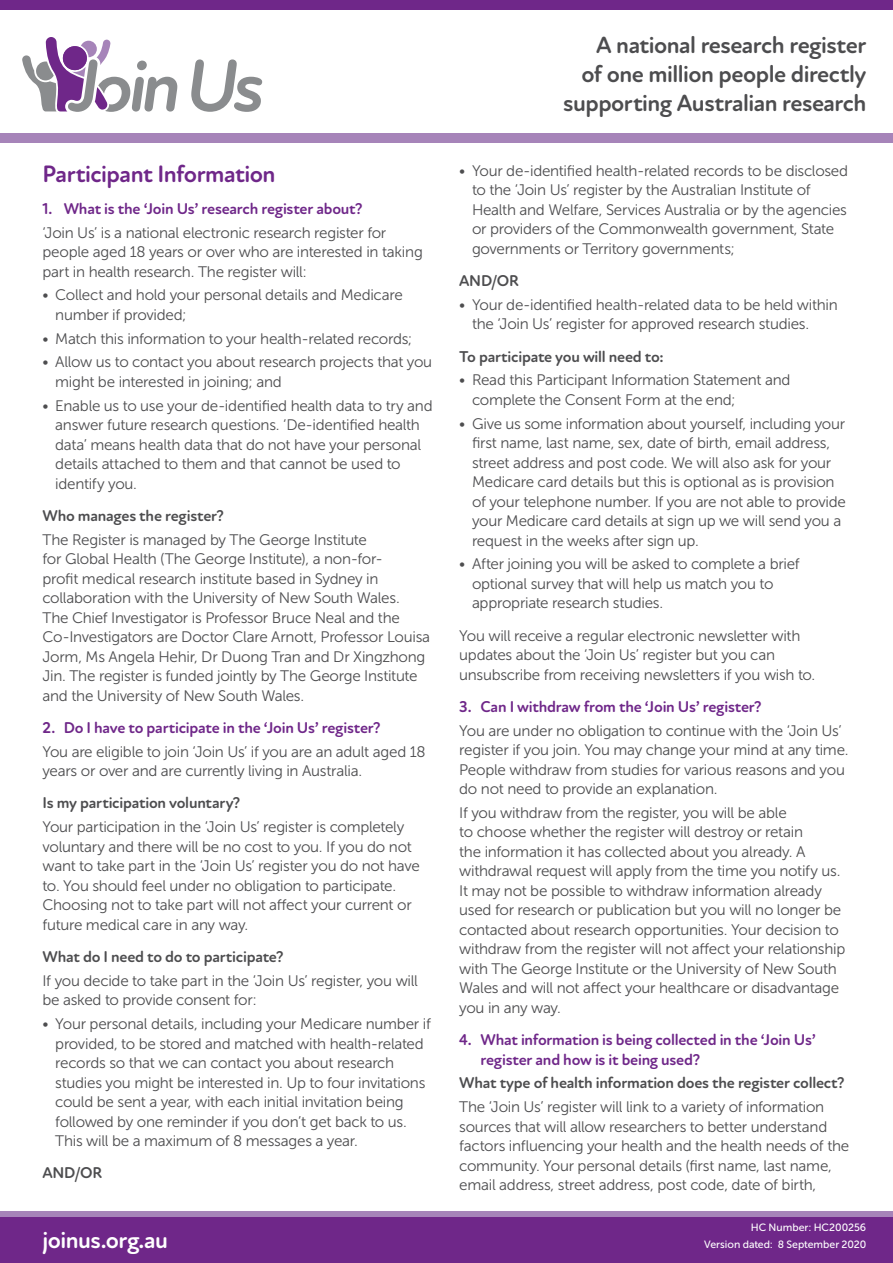
<style>
.page{position:relative;width:893px;height:1263px;background:#fff}
.page>*{position:absolute;margin:0;border:0;box-sizing:border-box;transform-origin:0 0}
._5__BigQuote{font:700 24.15px "Atten Round New";letter-spacing:-.02em;color:#6f2789}
._5__BigQuote-2{font:700 24px/28.8px "Atten Round New";letter-spacing:-.02em;color:#4d4d4f;text-align:right}
._5__BigQuote-3{font:700 24px "Atten Round New";letter-spacing:-.02em;color:#fff}
._5__BigQuote-4{font:700 15.9px/19.5px "Atten Round New";letter-spacing:-.015em;color:#6f2789}
._5__BigQuote-5{font:700 15.9px "Atten Round New";letter-spacing:-.015em;color:#4d4d4f}
._5__BigQuote-6{font:15.15px/19.5px "Museo Sans 300";letter-spacing:-.02em;color:#4d4d4f}
._5__BigQuote-7{font:10.5px "Museo Sans 500";color:#fff}
</style>
<div class="page">
<div style="left:0;top:133px;width:893px;height:10px;background:#a684b9"></div>
<svg style="left:191px;top:59px;width:71px;height:53px"></svg>
<svg style="left:22px;top:37px;width:155px;height:75px"></svg>
<div style="left:0;top:1215px;width:893px;height:48px;background:#6f2789"></div>
<div style="left:0;top:1211px;width:893px;height:5px;background:#a684b9"></div>
<div style="left:0;top:0;width:893px;height:9px;background:#6f2789"></div>
<p class="_5__BigQuote" style="left:43px;top:159px;width:235px">Participant Information</p>
<p class="_5__BigQuote-4" style="left:43px;top:199px;width:321px">1. What is the ‘Join Us’ research register about?</p>
<p class="_5__BigQuote-6" style="left:43px;top:223px;width:382px">‘Join Us’ is a national electronic research register for people aged 18 years or over who are interested in taking part in health research. The register will:</p>
<p class="_5__BigQuote-6" style="left:55px;top:285px;width:349px;text-indent:-13px">• Collect and hold your personal details and Medicare number if provided;</p>
<p class="_5__BigQuote-6" style="left:43px;top:329px;width:371px">• Match this information to your health-related records;</p>
<p class="_5__BigQuote-6" style="left:55px;top:352px;width:378px;text-indent:-13px">• Allow us to contact you about research projects that you might be interested in joining; and</p>
<p class="_5__BigQuote-6" style="left:55px;top:396px;width:379px;text-indent:-13px">• Enable us to use your de-identified health data to try and answer future research questions. ‘De-identified health data’ means health data that do not have your personal details attached to them and that cannot be used to identify you.</p>
<p class="_5__BigQuote-5" style="left:43px;top:506px;width:183px">Who manages the register?</p>
<p class="_5__BigQuote-6" style="left:43px;top:530px;width:389px">The Register is managed by The George Institute<br>for Global Health (The George Institute), a non-for-<br>profit medical research institute based in Sydney in collaboration with the University of New South Wales.<br>The Chief Investigator is Professor Bruce Neal and the Co-Investigators are Doctor Clare Arnott, Professor Louisa Jorm, Ms Angela Hehir, Dr Duong Tran and Dr Xingzhong Jin. The register is funded jointly by The George Institute and the University of New South Wales.</p>
<p class="_5__BigQuote-4" style="left:43px;top:718px;width:340px">2. Do I have to participate in the ‘Join Us’ register?</p>
<p class="_5__BigQuote-6" style="left:43px;top:742px;width:385px">You are eligible to join ‘Join Us’ if you are an adult aged 18 years or over and are currently living in Australia.</p>
<p class="_5__BigQuote-5" style="left:43px;top:794px;width:199px">Is my participation voluntary?</p>
<p class="_5__BigQuote-6" style="left:43px;top:817px;width:379px">Your participation in the ‘Join Us’ register is completely voluntary and there will be no cost to you. If you do not want to take part in the ‘Join Us’ register you do not have to. You should feel under no obligation to participate.<br>Choosing not to take part will not affect your current or future medical care in any way.</p>
<p class="_5__BigQuote-5" style="left:43px;top:947px;width:242px">What do I need to do to participate?</p>
<p class="_5__BigQuote-6" style="left:43px;top:971px;width:377px">If you decide to take part in the ‘Join Us’ register, you will be asked to provide consent for:</p>
<p class="_5__BigQuote-6" style="left:55px;top:1014px;width:377px;text-indent:-13px">• Your personal details, including your Medicare number if provided, to be stored and matched with health-related records so that we can contact you about research studies you might be interested in. Up to four invitations could be sent a year, with each initial invitation being followed by one reminder if you don’t get back to us.<br>This will be a maximum of 8 messages a year.</p>
<p class="_5__BigQuote-5" style="left:43px;top:1163px;width:61px">AND/OR</p>
<p class="_5__BigQuote-3" style="left:43px;top:1225px;width:127px">joinus.org.au</p>
<p class="_5__BigQuote-2" style="left:563px;top:31px;width:305px">A national research register<br>of one million people directly supporting Australian research</p>
<p class="_5__BigQuote-6" style="left:472px;top:161px;width:378px;text-indent:-13px">• Your de-identified health-related records to be disclosed to the ‘Join Us’ register by the Australian Institute of Health and Welfare, Services Australia or by the agencies or providers of the Commonwealth government, State governments or Territory governments;</p>
<p class="_5__BigQuote-5" style="left:459px;top:271px;width:61px">AND/OR</p>
<p class="_5__BigQuote-6" style="left:472px;top:295px;width:367px;text-indent:-13px">• Your de-identified health-related data to be held within the ‘Join Us’ register for approved research studies.</p>
<p class="_5__BigQuote-5" style="left:459px;top:347px;width:206px">To participate you will need to:</p>
<p class="_5__BigQuote-6" style="left:472px;top:370px;width:320px;text-indent:-13px">• Read this Participant Information Statement and complete the Consent Form at the end;</p>
<p class="_5__BigQuote-6" style="left:472px;top:414px;width:375px;text-indent:-13px">• Give us some information about yourself, including your first name, last name, sex, date of birth, email address, street address and post code. We will also ask for your Medicare card details but this is optional as is provision of your telephone number. If you are not able to provide your Medicare card details at sign up we will send you a request in the weeks after sign up.</p>
<p class="_5__BigQuote-6" style="left:472px;top:554px;width:329px;text-indent:-13px">• After joining you will be asked to complete a brief optional survey that will help us match you to appropriate research studies.</p>
<p class="_5__BigQuote-6" style="left:459px;top:626px;width:358px">You will receive a regular electronic newsletter with updates about the ‘Join Us’ register but you can unsubscribe from receiving newsletters if you wish to.</p>
<p class="_5__BigQuote-4" style="left:459px;top:697px;width:304px">3. Can I withdraw from the ‘Join Us’ register?</p>
<p class="_5__BigQuote-6" style="left:459px;top:721px;width:391px">You are under no obligation to continue with the ‘Join Us’ register if you join. You may change your mind at any time.<br>People withdraw from studies for various reasons and you do not need to provide an explanation.</p>
<p class="_5__BigQuote-6" style="left:459px;top:803px;width:388px">If you withdraw from the register, you will be able<br>to choose whether the register will destroy or retain<br>the information it has collected about you already. A withdrawal request will apply from the time you notify us.<br>It may not be possible to withdraw information already used for research or publication but you will no longer be contacted about research opportunities. Your decision to withdraw from the register will not affect your relationship with The George Institute or the University of New South Wales and will not affect your healthcare or disadvantage you in any way.</p>
<p class="_5__BigQuote-4" style="left:480px;top:1030px;width:337px;text-indent:-21px">4. What information is being collected in the ‘Join Us’ register and how is it being used?</p>
<p class="_5__BigQuote-5" style="left:459px;top:1073px;width:387px">What type of health information does the register collect?</p>
<p class="_5__BigQuote-6" style="left:459px;top:1097px;width:392px">The ‘Join Us’ register will link to a variety of information sources that will allow researchers to better understand factors influencing your health and the health needs of the community. Your personal details (first name, last name, email address, street address, post code, date of birth,</p>
<p class="_5__BigQuote-7" style="left:751px;top:1222px;width:117px">HC Number: HC200256</p>
<p class="_5__BigQuote-7" style="left:704px;top:1239px;width:164px">Version dated: 8 September 2020</p>
</div>
